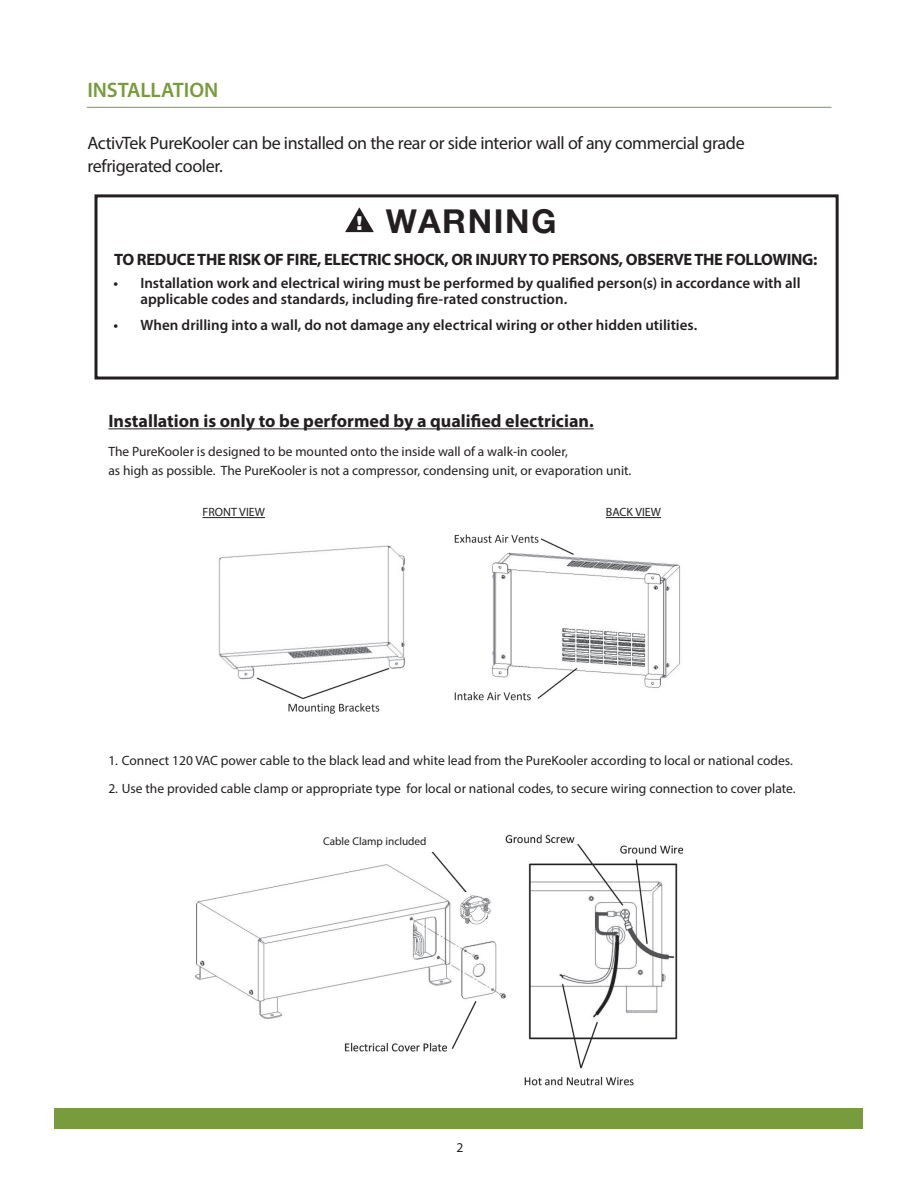
<style>
.page{position:relative;width:918px;height:1188px;background:#fff}
.page>*{position:absolute;margin:0;border:0;box-sizing:border-box;transform-origin:0 0}
.t1{font:700 33px "Helvetica Neue LT Std";letter-spacing:.05em;color:#231f20}
.t2{font:600 21px "Myriad Pro";letter-spacing:-.005em;color:#789b3d}
.t3{font:18px/24px "Myriad Pro";letter-spacing:-.02em;color:#231f20}
.t4{font:700 18px "Myriad Pro";color:#231f20}
.t5{font:700 16.5px "Myriad Pro";letter-spacing:-.02em;color:#231f20}
.t6{font:600 15px/16.5px "Myriad Pro";color:#231f20}
.t7{font:13.5px/19.5px "Myriad Pro";color:#231f20}
.t8{font:12px "Myriad Pro";color:#231f20}
.t9{font:11.25px "Myriad Pro";color:#231f20}
.s1{font-weight:900;font-size:19.35px;color:#fff}
</style>
<div class="page">
<div style="left:55px;top:1108px;width:808px;height:20px;background:#789b3d"></div>
<div style="left:94px;top:194px;width:745px;height:186px;border:3px solid #231f20"></div>
<svg style="left:345px;top:207px;width:29px;height:25px"></svg>
<hr style="left:108px;top:428px;width:486px;height:1px;background:#231f20">
<img style="left:218px;top:534px;width:463px;height:180px">
<hr style="left:202px;top:517px;width:63px;height:1px;background:#231f20">
<hr style="left:606px;top:517px;width:55px;height:1px;background:#231f20">
<img style="left:195px;top:834px;width:489px;height:252px">
<div style="left:323px;top:837px;width:115px;height:15px;background:#fff"></div>
<hr style="left:87px;top:107px;width:744px;height:1px;background:#789b3d">
<h2 class="t2" style="left:87px;top:76px;width:132px">INSTALLATION</h2>
<h3 class="t3" style="left:87px;top:130px;width:659px">ActivTek PureKooler can be installed on the rear or side interior wall of any commercial grade refrigerated cooler.</h3>
<h1 class="t1" style="left:356px;top:201px;width:202px"><span class="s1">!</span> WARNING</h1>
<p class="t5" style="left:114px;top:249px;width:705px">TO REDUCE THE RISK OF FIRE, ELECTRIC SHOCK, OR INJURY TO PERSONS, OBSERVE THE FOLLOWING:</p>
<p class="t6" style="left:140px;top:274px;width:662px;text-indent:-27px">• Installation work and electrical wiring must be performed by qualified person(s) in accordance with all applicable codes and standards, including fire-rated construction.</p>
<p class="t6" style="left:113px;top:316px;width:586px">• When drilling into a wall, do not damage any electrical wiring or other hidden utilities.</p>
<h3 class="t4" style="left:108px;top:409px;width:487px">Installation is only to be performed by a qualified electrician.</h3>
<p class="t7" style="left:108px;top:441px;width:525px">The PureKooler is designed to be mounted onto the inside wall of a walk-in cooler,<br>as high as possible. The PureKooler is not a compressor, condensing unit, or evaporation unit.</p>
<p class="t8" style="left:202px;top:505px;width:64px">FRONT VIEW</p>
<p class="t8" style="left:606px;top:505px;width:57px">BACK VIEW</p>
<p class="t7" style="left:108px;top:750px;width:686px">1. Connect 120 VAC power cable to the black lead and white lead from the PureKooler according to local or national codes.</p>
<p class="t7" style="left:108px;top:779px;width:689px">2. Use the provided cable clamp or appropriate type for local or national codes, to secure wiring connection to cover plate.</p>
<p class="t9" style="left:323px;top:835px;width:105px">Cable Clamp included</p>
<p class="t7" style="left:456px;top:1137px;width:8px">2</p>
</div>
